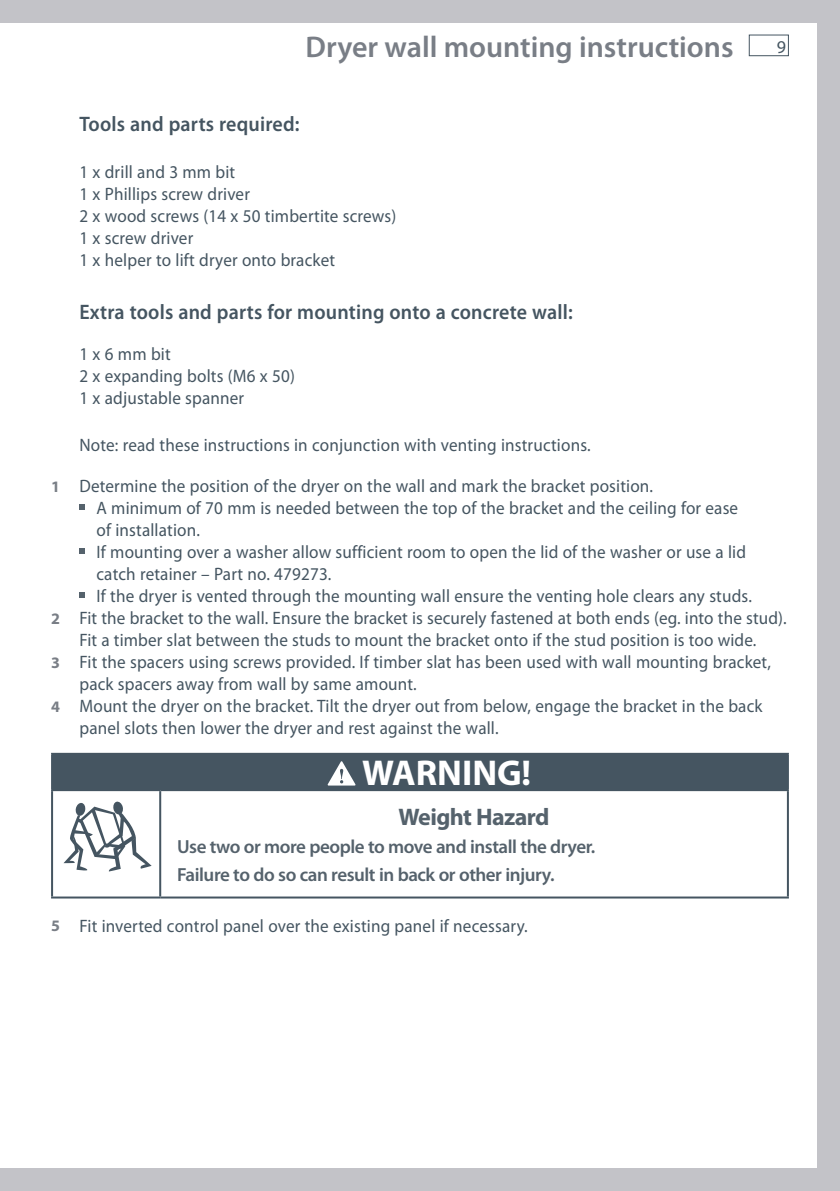
<style>
.page{position:relative;width:840px;height:1191px;background:#fff}
.page>*{position:absolute;margin:0;border:0;box-sizing:border-box;transform-origin:0 0}
.t1{font:700 36px "Myriad Pro";color:#fff}
.t2{font:600 30px "Myriad Pro";color:#797e86}
.t3{font:700 24px "Myriad Pro";letter-spacing:-.025em;color:#55626c}
.t4{font:600 21px "Myriad Pro";letter-spacing:.01em;color:#455561;scale:.95 1}
.t5{font:600 19px/27.6px "Myriad Pro";letter-spacing:-.025em;color:#55626c}
.t6{font:18px/22px "Myriad Pro";letter-spacing:.01em;color:#455561;scale:.95 1}
.t7{font:18px "Myriad Pro";letter-spacing:.01em;color:#455561}
.s1{font-weight:700;font-size:16px;color:#797e86}
</style>
<div class="page">
<div style="left:748px;top:35px;width:40px;height:21px;border:1px solid #455561"></div>
<div style="left:0;top:1168px;width:839px;height:23px;background:#c3c3c8"></div>
<div style="left:0;top:0;width:839px;height:23px;background:#c3c3c8"></div>
<svg style="left:79px;top:504px;width:6px;height:6px"></svg>
<svg style="left:79px;top:548px;width:6px;height:6px"></svg>
<svg style="left:79px;top:592px;width:6px;height:6px"></svg>
<div style="left:52px;top:754px;width:735px;height:36px;background:#455561"></div>
<hr style="left:51px;top:753px;width:109px;height:2px;background:#455561">
<hr style="left:51px;top:755px;width:2px;height:34px;background:#455561">
<hr style="left:160px;top:753px;width:628px;height:2px;background:#455561">
<hr style="left:786px;top:755px;width:2px;height:34px;background:#455561">
<hr style="left:51px;top:789px;width:109px;height:2px;background:#455561">
<hr style="left:51px;top:791px;width:2px;height:105px;background:#455561">
<hr style="left:160px;top:789px;width:628px;height:2px;background:#455561">
<hr style="left:159px;top:791px;width:2px;height:105px;background:#455561">
<hr style="left:786px;top:791px;width:2px;height:105px;background:#455561">
<hr style="left:51px;top:896px;width:109px;height:2px;background:#455561">
<hr style="left:160px;top:896px;width:628px;height:2px;background:#455561">
<svg style="left:327px;top:761px;width:29px;height:24px"></svg>
<svg style="left:63px;top:801px;width:88px;height:70px"></svg>
<div style="left:816px;top:0;width:23px;height:1191px;background:#c3c3c8"></div>
<h2 class="t2" style="left:305px;top:27px;width:429px">Dryer wall mounting instructions</h2>
<p class="t7" style="left:776px;top:36px;width:11px">9</p>
<p class="t4" style="left:79px;top:110px;width:233px">Tools and parts required:</p>
<p class="t6" style="left:79px;top:160px;width:335px">1 x drill and 3 mm bit<br>1 x Phillips screw driver<br>2 x wood screws (14 x 50 timbertite screws)<br>1 x screw driver<br>1 x helper to lift dryer onto bracket</p>
<p class="t4" style="left:79px;top:298px;width:520px">Extra tools and parts for mounting onto a concrete wall:</p>
<p class="t6" style="left:79px;top:342px;width:228px">1 x 6 mm bit<br>2 x expanding bolts (M6 x 50)<br>1 x adjustable spanner</p>
<p class="t6" style="left:79px;top:433px;width:539px">Note: read these instructions in conjunction with venting instructions.</p>
<p class="t6" style="left:51px;top:474px;width:635px"><span class="s1">1</span> Determine the position of the dryer on the wall and mark the bracket position.</p>
<p class="t6" style="left:96px;top:496px;width:676px">A minimum of 70 mm is needed between the top of the bracket and the ceiling for ease</p>
<p class="t6" style="left:96px;top:518px;width:110px">of installation.</p>
<p class="t6" style="left:96px;top:540px;width:685px">If mounting over a washer allow sufficient room to open the lid of the washer or use a lid</p>
<p class="t6" style="left:96px;top:562px;width:249px">catch retainer – Part no. 479273.</p>
<p class="t6" style="left:96px;top:584px;width:691px">If the dryer is vented through the mounting wall ensure the venting hole clears any studs.</p>
<p class="t6" style="left:51px;top:606px;width:775px"><span class="s1">2</span> Fit the bracket to the wall. Ensure the bracket is securely fastened at both ends (eg. into the stud).</p>
<p class="t6" style="left:79px;top:628px;width:713px">Fit a timber slat between the studs to mount the bracket onto if the stud position is too wide.</p>
<p class="t6" style="left:51px;top:650px;width:758px"><span class="s1">3</span> Fit the spacers using screws provided. If timber slat has been used with wall mounting bracket,</p>
<p class="t6" style="left:79px;top:672px;width:356px">pack spacers away from wall by same amount.</p>
<p class="t6" style="left:51px;top:694px;width:750px"><span class="s1">4</span> Mount the dryer on the bracket. Tilt the dryer out from below, engage the bracket in the back</p>
<p class="t6" style="left:79px;top:716px;width:442px">panel slots then lower the dryer and rest against the wall.</p>
<h1 class="t1" style="left:362px;top:753px;width:170px">WARNING!</h1>
<h3 class="t3" style="left:398px;top:803px;width:152px">Weight Hazard</h3>
<p class="t5" style="left:177px;top:832px;width:419px">Use two or more people to move and install the dryer.<br>Failure to do so can result in back or other injury.</p>
<p class="t6" style="left:51px;top:914px;width:503px"><span class="s1">5</span> Fit inverted control panel over the existing panel if necessary.</p>
</div>
